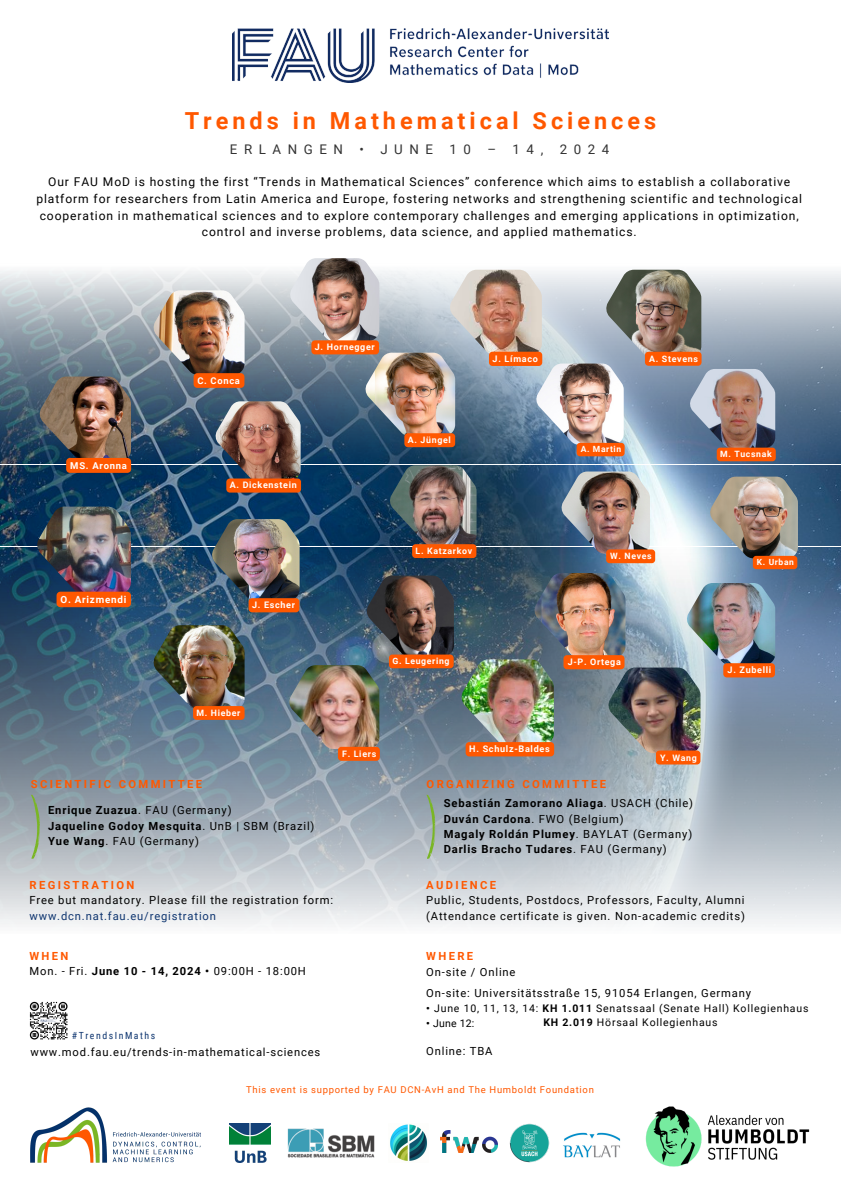
<style>
.page{position:relative;width:841px;height:1186px;background:#fff}
.page>*{position:absolute;margin:0;border:0;box-sizing:border-box;transform-origin:0 0}
.t1{font:700 23.45px "Roboto";letter-spacing:.17em;color:#ff5800}
.t2{font:13.3px "Roboto";letter-spacing:.495em;color:#333}
.t3{font:12.07px/16.8px "Roboto";letter-spacing:.075em;color:#000;text-align:center}
.t4{font:11.2px/15.5px "Roboto";letter-spacing:.075em;color:#000}
.t5{font:700 11.2px/15.5px "Roboto";letter-spacing:.075em;color:#000}
.t6{font:700 11.2px "Roboto";letter-spacing:.215em;color:#ff5800}
.t7{font:10.5px "Roboto";letter-spacing:.075em;color:#000}
.t8{font:700 9.87px "Roboto";letter-spacing:.075em;color:#fff}
.t9{font:9.8px "Roboto Condensed";letter-spacing:.155em;color:#0f3670}
.t10{font:700 9.48px "Roboto";letter-spacing:.075em;color:#fff}
.t11{font:9.45px "Roboto";letter-spacing:.075em;color:#ff5800}
.t12{font:700 9.34px "Roboto";letter-spacing:.075em;color:#fff}
.t13{font:700 9.1px "Roboto";letter-spacing:.075em;color:#fff}
.t14{font:700 9.06px "Roboto";letter-spacing:.075em;color:#fff}
.t15{font:700 9.03px "Roboto";letter-spacing:.075em;color:#fff}
.t16{font:700 8.99px "Roboto";letter-spacing:.075em;color:#fff}
.t17{font:700 8.96px "Roboto";letter-spacing:.075em;color:#fff}
.t18{font:700 8.92px "Roboto";letter-spacing:.075em;color:#fff}
.t19{font:700 8.89px "Roboto";letter-spacing:.075em;color:#fff}
.t20{font:700 8.86px "Roboto";letter-spacing:.075em;color:#fff}
.t21{font:700 8.82px "Roboto";letter-spacing:.075em;color:#fff}
.t22{font:700 8.79px "Roboto";letter-spacing:.075em;color:#fff}
.t23{font:700 8.75px "Roboto";letter-spacing:.075em;color:#fff}
.t24{font:700 8.71px "Roboto";letter-spacing:.075em;color:#fff}
.t25{font:700 8.68px "Roboto";letter-spacing:.075em;color:#fff}
.t26{font:700 8.64px "Roboto";letter-spacing:.075em;color:#fff}
.t27{font:700 8.5px "Roboto";letter-spacing:.075em;color:#fff}
.t28{font:700 8.47px "Roboto";letter-spacing:.075em;color:#fff}
.s1{font-weight:400}
.s2{font-weight:700;color:#ff5800}
.s3{color:#0f3670}
.s4{font-weight:700}
</style>
<div class="page">
<img style="left:390px;top:1124px;width:37px;height:37px">
<img style="left:30px;top:1107px;width:171px;height:56px">
<img style="left:0;top:465px;width:840px;height:81px">
<svg style="left:0;top:269px;width:840px;height:196px;background:#8598a9"></svg>
<svg style="left:0;top:546px;width:840px;height:379px;background:#8e9ead"></svg>
<img style="left:645px;top:1106px;width:165px;height:61px">
<img style="left:563px;top:1132px;width:58px;height:26px">
<img style="left:229px;top:1123px;width:42px;height:39px">
<img style="left:509px;top:1123px;width:40px;height:40px">
<img style="left:440px;top:1130px;width:57px;height:22px">
<img style="left:287px;top:1128px;width:88px;height:30px">
<svg style="left:425px;top:794px;width:11px;height:65px"></svg>
<svg style="left:29px;top:794px;width:12px;height:65px"></svg>
<img style="left:232px;top:29px;width:376px;height:54px">
<img style="left:29px;top:1001px;width:39px;height:39px">
<img style="left:367px;top:575px;width:86px;height:81px">
<div style="left:389px;top:654px;width:64px;height:14px;background:#ff5800;border-radius:3px"></div>
<img style="left:461px;top:659px;width:92px;height:86px">
<div style="left:465px;top:742px;width:89px;height:14px;background:#ff5800;border-radius:4px"></div>
<img style="left:606px;top:270px;width:95px;height:88px">
<div style="left:644px;top:352px;width:57px;height:14px;background:#ff5800;border-radius:3px"></div>
<img style="left:686px;top:583px;width:89px;height:82px">
<div style="left:723px;top:663px;width:51px;height:14px;background:#ff5800;border-radius:4px"></div>
<img style="left:390px;top:465px;width:86px;height:81px">
<div style="left:412px;top:544px;width:64px;height:14px;background:#ff5800;border-radius:3px"></div>
<img style="left:153px;top:290px;width:91px;height:85px">
<div style="left:193px;top:373px;width:51px;height:15px;background:#ff5800;border-radius:4px"></div>
<img style="left:215px;top:401px;width:85px;height:79px">
<svg style="left:226px;top:478px;width:75px;height:14px"></svg>
<img style="left:212px;top:519px;width:87px;height:81px">
<div style="left:248px;top:598px;width:51px;height:14px;background:#ff5800;border-radius:4px"></div>
<img style="left:534px;top:573px;width:91px;height:85px">
<div style="left:563px;top:655px;width:61px;height:14px;background:#ff5800;border-radius:4px"></div>
<img style="left:365px;top:353px;width:90px;height:83px">
<div style="left:404px;top:433px;width:51px;height:14px;background:#ff5800;border-radius:3px"></div>
<img style="left:290px;top:258px;width:89px;height:83px">
<div style="left:311px;top:340px;width:68px;height:14px;background:#ff5800;border-radius:4px"></div>
<img style="left:153px;top:625px;width:91px;height:85px">
<div style="left:193px;top:706px;width:51px;height:14px;background:#ff5800;border-radius:3px"></div>
<img style="left:689px;top:369px;width:86px;height:79px">
<div style="left:716px;top:448px;width:59px;height:13px;background:#ff5800;border-radius:3px"></div>
<img style="left:710px;top:477px;width:87px;height:81px">
<div style="left:752px;top:556px;width:45px;height:13px;background:#ff5800;border-radius:3px"></div>
<img style="left:608px;top:667px;width:92px;height:86px">
<div style="left:655px;top:750px;width:45px;height:14px;background:#ff5800;border-radius:3px"></div>
<img style="left:561px;top:471px;width:88px;height:83px">
<div style="left:606px;top:549px;width:49px;height:14px;background:#ff5800;border-radius:3px"></div>
<img style="left:289px;top:665px;width:90px;height:84px">
<div style="left:338px;top:747px;width:42px;height:14px;background:#ff5800;border-radius:3px"></div>
<img style="left:536px;top:363px;width:87px;height:82px">
<div style="left:576px;top:443px;width:48px;height:13px;background:#ff5800;border-radius:3px"></div>
<img style="left:450px;top:270px;width:91px;height:85px">
<div style="left:489px;top:352px;width:53px;height:14px;background:#ff5800;border-radius:4px"></div>
<img style="left:40px;top:376px;width:91px;height:85px">
<svg style="left:66px;top:458px;width:65px;height:15px"></svg>
<img style="left:37px;top:506px;width:94px;height:88px">
<svg style="left:57px;top:592px;width:74px;height:15px"></svg>
<p class="t1" style="left:185px;top:108px;width:473px">Trends in Mathematical Sciences</p>
<p class="t2" style="left:230px;top:142px;width:381px">ERLANGEN • JUNE 10 – 14, 2024</p>
<p class="t3" style="left:36px;top:173px;width:767px">Our FAU MoD is hosting the first “Trends in Mathematical Sciences” conference which aims to establish a collaborative platform for researchers from Latin America and Europe, fostering networks and strengthening scientific and technological cooperation in mathematical sciences and to explore contemporary challenges and emerging applications in optimization, control and inverse problems, data science, and applied mathematics.</p>
<p class="t10" style="left:70px;top:460px;width:58px">MS. Aronna</p>
<p class="t12" style="left:197px;top:375px;width:44px">C. Conca</p>
<p class="t18" style="left:315px;top:342px;width:61px">J. Hornegger</p>
<p class="t18" style="left:230px;top:480px;width:68px">A. Dickenstein</p>
<p class="t21" style="left:408px;top:435px;width:45px">A. Jüngel</p>
<p class="t14" style="left:492px;top:353px;width:47px">J. Límaco</p>
<p class="t20" style="left:649px;top:353px;width:50px">A. Stevens</p>
<p class="t27" style="left:580px;top:444px;width:42px">A. Martin</p>
<p class="t26" style="left:720px;top:449px;width:53px">M. Tucsnak</p>
<p class="t8" style="left:60px;top:593px;width:67px">O. Arizmendi</p>
<p class="t16" style="left:252px;top:600px;width:44px">J. Escher</p>
<p class="t23" style="left:196px;top:708px;width:45px">M. Hieber</p>
<p class="t6" style="left:31px;top:777px;width:173px">SCIENTIFIC COMMITTEE</p>
<p class="t5" style="left:48px;top:802px;width:268px">Enrique Zuazua<span class="s1">. FAU (Germany)<br></span>Jaqueline Godoy Mesquita<span class="s1">. UnB | SBM (Brazil)<br></span>Yue Wang<span class="s1">. FAU (Germany)</span></p>
<p class="t22" style="left:415px;top:546px;width:58px">L. Katzarkov</p>
<p class="t24" style="left:610px;top:551px;width:43px">W. Neves</p>
<p class="t25" style="left:392px;top:656px;width:59px">G. Leugering</p>
<p class="t17" style="left:567px;top:657px;width:55px">J-P. Ortega</p>
<p class="t19" style="left:342px;top:748px;width:36px">F. Liers</p>
<p class="t13" style="left:469px;top:744px;width:82px">H. Schulz-Baldes</p>
<p class="t6" style="left:426px;top:777px;width:181px">ORGANIZING COMMITTEE</p>
<h6 class="t20" style="left:660px;top:752px;width:38px">Y. Wang</h6>
<p class="t5" style="left:443px;top:795px;width:251px">Sebastián Zamorano Aliaga<span class="s1">. USACH (Chile)<br></span>Duván Cardona<span class="s1">. FWO (Belgium)<br></span>Magaly Roldán Plumey<span class="s1">. BAYLAT (Germany)<br></span>Darlis Bracho Tudares<span class="s1">. FAU (Germany)</span></p>
<p class="t28" style="left:756px;top:557px;width:39px">K. Urban</p>
<p class="t15" style="left:727px;top:665px;width:45px">J. Zubelli</p>
<p class="t4" style="left:29px;top:877px;width:305px"><span class="s2">REGISTRATION<br></span>Free but mandatory. Please fill the registration form: <span class="s3">www.dcn.nat.fau.eu/registration</span></p>
<p class="t4" style="left:426px;top:877px;width:320px"><span class="s2">AUDIENCE<br></span>Public, Students, Postdocs, Professors, Faculty, Alumni (Attendance certificate is given. Non-academic credits)</p>
<p class="t4" style="left:29px;top:948px;width:278px"><span class="s2">WHEN<br></span>Mon. - Fri. <span class="s4">June 10 - 14, 2024 •</span> 09:00H - 18:00H</p>
<p class="t9" style="left:72px;top:1030px;width:85px">#TrendsInMaths</p>
<h5 class="t4" style="left:30px;top:1044px;width:291px">www.mod.fau.eu/trends-in-mathematical-sciences</h5>
<p class="t4" style="left:426px;top:948px;width:91px"><span class="s2">WHERE<br></span>On-site / Online</p>
<p class="t4" style="left:426px;top:986px;width:326px">On-site: Universitätsstraße 15, 91054 Erlangen, Germany</p>
<p class="t7" style="left:426px;top:1002px;width:383px"><span class="s4">•</span> June 10, 11, 13, 14: <span class="s4">KH 1.011</span> Senatssaal (Senate Hall) Kollegienhaus</p>
<p class="t7" style="left:426px;top:1017px;width:50px"><span class="s4">•</span> June 12:</p>
<p class="t4" style="left:426px;top:1043px;width:68px">Online: TBA</p>
<p class="t7" style="left:543px;top:1016px;width:176px"><span class="s4">KH 2.019</span> Hörsaal Kollegienhaus</p>
<p class="t11" style="left:246px;top:1084px;width:349px">This event is supported by FAU DCN-AvH and The Humboldt Foundation</p>
</div>
